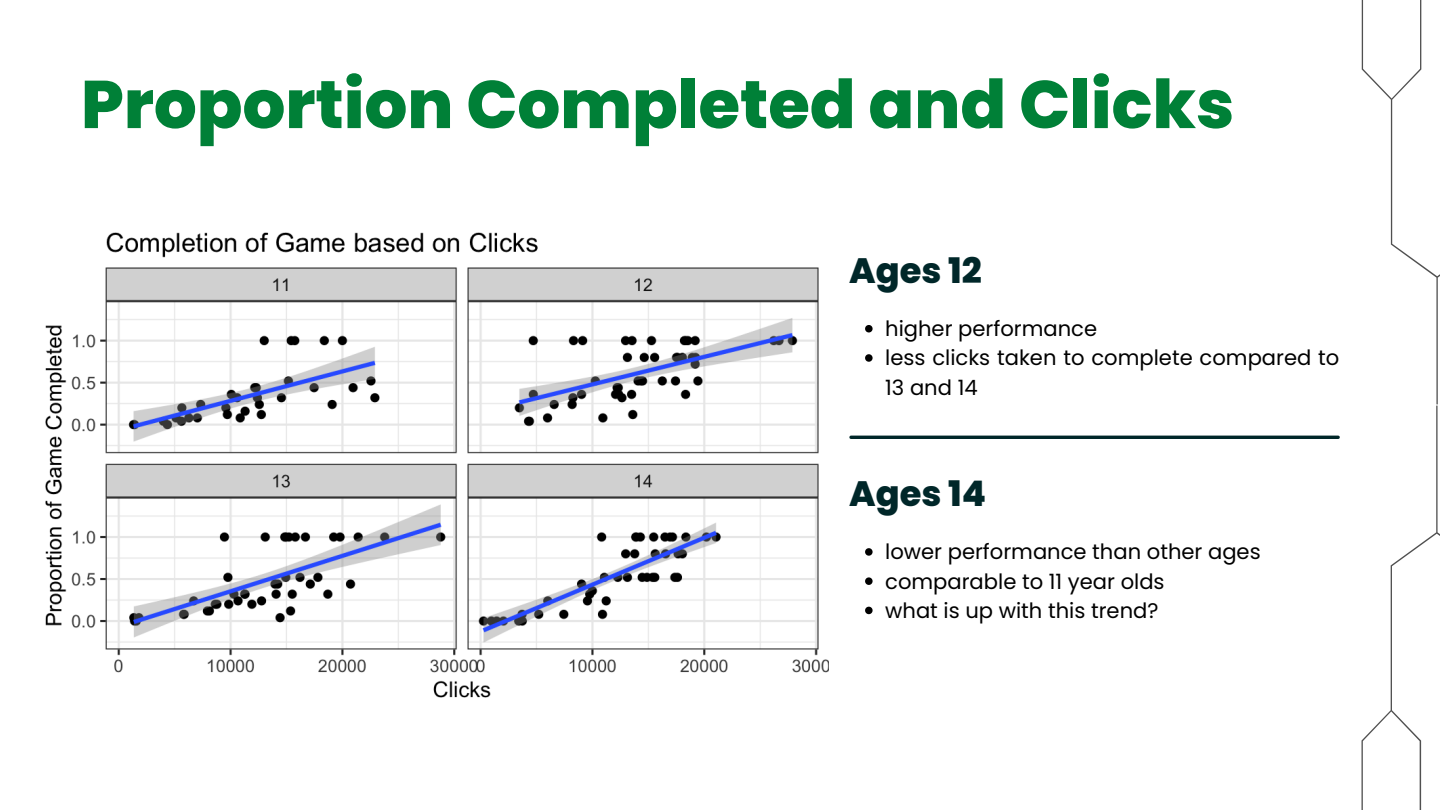
<style>
.page{position:relative;width:1440px;height:810px;background:#fff}
.page>*{position:absolute;margin:0;border:0;box-sizing:border-box;transform-origin:0 0}
.t1{font:800 67.3px "Poppins";color:#008037}
.t2{font:800 35.2px "Poppins";color:#002729}
.t3{font:21.1px/29.2px "Poppins";color:#000}
</style>
<div class="page">
<hr style="left:851px;top:436px;width:487px;height:3px;background:#002729">
<svg style="left:1362px;top:0;width:78px;height:810px"></svg>
<img style="left:45px;top:232px;width:784px;height:466px">
<svg style="left:865px;top:325px;width:8px;height:7px"></svg>
<svg style="left:865px;top:354px;width:8px;height:8px"></svg>
<svg style="left:865px;top:548px;width:8px;height:8px"></svg>
<svg style="left:865px;top:577px;width:8px;height:8px"></svg>
<svg style="left:865px;top:607px;width:8px;height:7px"></svg>
<p class="t1" style="left:81px;top:57px;width:1155px">Proportion Completed and Clicks</p>
<p class="t2" style="left:849px;top:247px;width:134px">Ages 12</p>
<p class="t3" style="left:885px;top:314px;width:213px">higher performance</p>
<p class="t3" style="left:885px;top:343px;width:456px">less clicks taken to complete compared to<br>13 and 14</p>
<p class="t2" style="left:849px;top:469px;width:138px">Ages 14</p>
<p class="t3" style="left:885px;top:537px;width:377px">lower performance than other ages</p>
<p class="t3" style="left:885px;top:567px;width:281px">comparable to 11 year olds</p>
<p class="t3" style="left:885px;top:596px;width:275px">what is up with this trend?</p>
</div>
